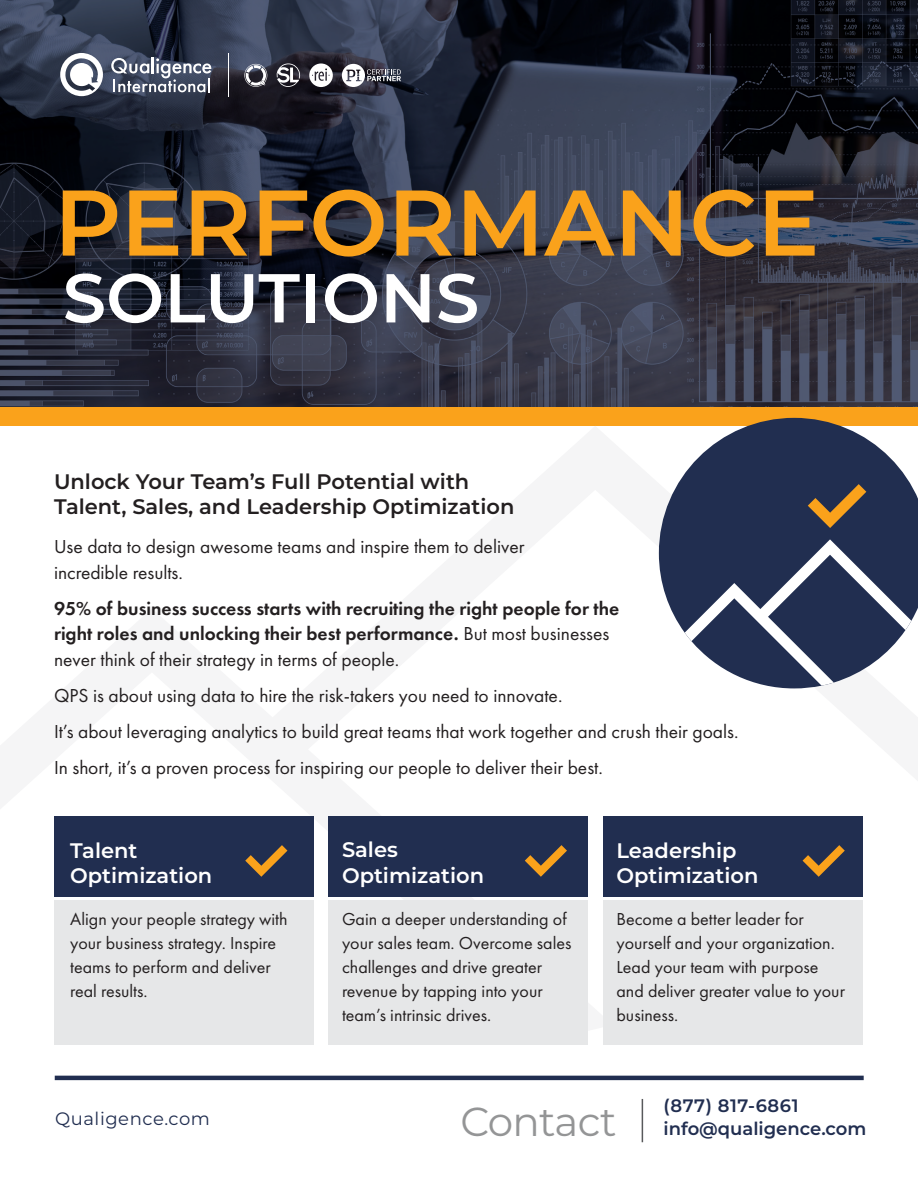
<style>
.page{position:relative;width:918px;height:1188px;background:#fff}
.page>*{position:absolute;margin:0;border:0;box-sizing:border-box;transform-origin:0 0}
.t1{font:600 93px "Montserrat";color:#faa21b}
.Larger_type{font:600 69px "Montserrat";color:#fff}
.t2{font:40.5px "Montserrat";letter-spacing:-.02em;color:#949596}
.subhead{font:600 21px/25.2px "Montserrat";color:#231f20}
.subhead-2{font:600 21px/25.2px "Montserrat";color:#fff}
.body{font:19.5px/25.5px "Futura PT";color:#231f20}
.body-2{font:600 19.5px/25.5px "Futura PT";color:#231f20}
.body-3{font:18px/24px "Futura PT";color:#231f20}
.Larger_type-2{font:600 18px "Montserrat";color:#212e50}
.Larger_type-3{font:18px "Montserrat";letter-spacing:.03em;color:#212e50}
.Larger_type-4{font:600 18px "Montserrat";letter-spacing:.03em;color:#212e50}
.s1{font-weight:400}
</style>
<div class="page">
<svg style="left:0;top:0;width:918px;height:408px;background:#2b2e3e"></svg>
<div style="left:0;top:408px;width:918px;height:18px;background:#faa21b"></div>
<div style="left:54px;top:816px;width:259px;height:81px;background:#212e50"></div>
<div style="left:54px;top:900px;width:259px;height:144px;background:#e6e7e8"></div>
<div style="left:603px;top:816px;width:259px;height:81px;background:#212e50"></div>
<div style="left:603px;top:900px;width:259px;height:144px;background:#e6e7e8"></div>
<div style="left:328px;top:816px;width:260px;height:81px;background:#212e50"></div>
<div style="left:328px;top:900px;width:260px;height:144px;background:#e6e7e8"></div>
<svg style="left:245px;top:845px;width:42px;height:32px"></svg>
<svg style="left:525px;top:845px;width:42px;height:32px"></svg>
<svg style="left:803px;top:845px;width:42px;height:32px"></svg>
<hr style="left:55px;top:1076px;width:809px;height:4px;background:#212e50">
<svg style="left:659px;top:418px;width:259px;height:270px;fill:#212e50"></svg>
<svg style="left:808px;top:484px;width:58px;height:44px;background:#63513f"></svg>
<svg style="left:685px;top:539px;width:226px;height:147px"></svg>
<svg style="left:60px;top:53px;width:43px;height:43px"></svg>
<svg style="left:111px;top:57px;width:100px;height:35px"></svg>
<hr style="left:228px;top:53px;width:1px;height:43px;background:#fff">
<svg style="left:342px;top:64px;width:59px;height:23px"></svg>
<svg style="left:309px;top:63px;width:24px;height:24px"></svg>
<svg style="left:276px;top:63px;width:25px;height:24px"></svg>
<svg style="left:244px;top:64px;width:23px;height:23px"></svg>
<hr style="left:642px;top:1099px;width:1px;height:43px;background:#58595b">
<p class="t1" style="left:54px;top:157px;width:767px">PERFORMANCE</p>
<p class="Larger_type" style="left:63px;top:249px;width:418px">SOLUTIONS</p>
<p class="subhead" style="left:54px;top:468px;width:462px">Unlock Your Team’s Full Potential with<br>Talent, Sales, and Leadership Optimization</p>
<p class="body" style="left:54px;top:534px;width:472px">Use data to design awesome teams and inspire them to deliver incredible results.</p>
<p class="body-2" style="left:54px;top:595px;width:567px">95% of business success starts with recruiting the right people for the right roles and unlocking their best performance. <span class="s1">But most businesses never think of their strategy in terms of people.</span></p>
<p class="body" style="left:54px;top:683px;width:510px">QPS is about using data to hire the risk-takers you need to innovate.</p>
<p class="body" style="left:54px;top:719px;width:686px">It’s about leveraging analytics to build great teams that work together and crush their goals.</p>
<p class="body" style="left:54px;top:755px;width:550px">In short, it’s a proven process for inspiring our people to deliver their best.</p>
<p class="subhead-2" style="left:70px;top:837px;width:144px">Talent<br>Optimization</p>
<p class="body-3" style="left:70px;top:907px;width:219px">Align your people strategy with your business strategy. Inspire teams to perform and deliver real results.</p>
<p class="subhead-2" style="left:342px;top:836px;width:144px">Sales<br>Optimization</p>
<p class="body-3" style="left:342px;top:906px;width:231px">Gain a deeper understanding of your sales team. Overcome sales challenges and drive greater revenue by tapping into your team’s intrinsic drives.</p>
<p class="subhead-2" style="left:616px;top:837px;width:144px">Leadership<br>Optimization</p>
<p class="body-3" style="left:616px;top:907px;width:230px">Become a better leader for yourself and your organization.<br>Lead your team with purpose and deliver greater value to your business.</p>
<p class="Larger_type-3" style="left:55px;top:1106px;width:156px">Qualigence.com</p>
<p class="t2" style="left:460px;top:1093px;width:158px">Contact</p>
<p class="Larger_type-4" style="left:664px;top:1093px;width:136px">(877) 817-6861</p>
<p class="Larger_type-2" style="left:664px;top:1115px;width:204px">info@qualigence.com</p>
</div>
